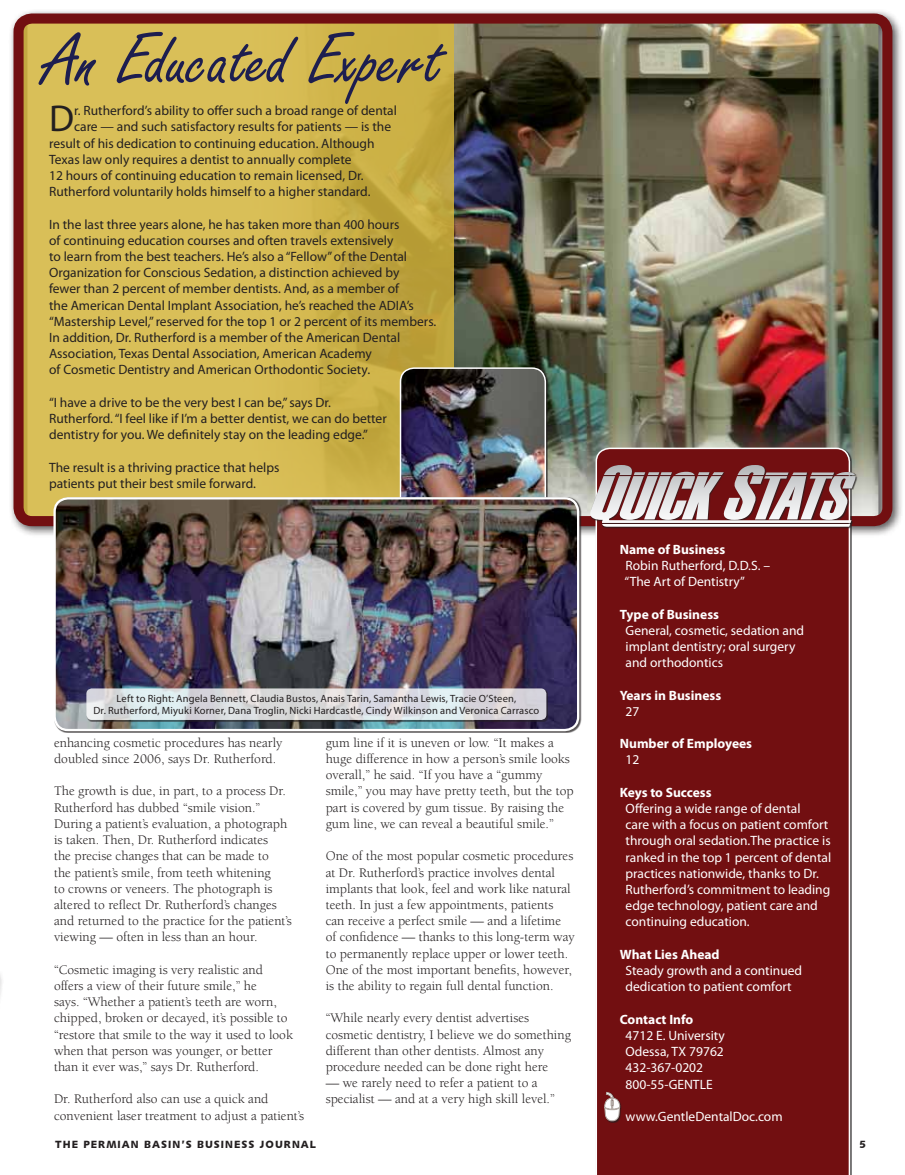
<style>
.page{position:relative;width:905px;height:1175px;background:#fff}
.page>*{position:absolute;margin:0;border:0;box-sizing:border-box;transform-origin:0 0}
.t1{font:77.4px "Freestyle Script";color:#1d1e50}
.t2{font:37.5px "Myriad Pro";color:#231f20}
.t3{font:13.5px/16.2px "Berkeley";color:#231f20}
.t4{font:13.5px/16.2px "Myriad Pro";color:#231f20}
.t5{font:13.5px/16.2px "Myriad Pro";color:#fff}
.t6{font:700 13.5px "Myriad Pro";color:#fff}
.t7{font:10.5px/12.6px "Myriad Pro";letter-spacing:.01em;color:#231f20;text-align:center}
.t8{font:10.5px "Humanist 531 BT Black A";letter-spacing:.1em;color:#231f20}
</style>
<div class="page">
<div style="left:8px;top:8px;width:895px;height:530px;background:#231f20;opacity:.75"></div>
<img style="left:454px;top:25px;width:424px;height:490px">
<svg style="left:25px;top:25px;width:429px;height:490px;background:#d2b850"></svg>
<div style="left:14px;top:14px;width:878px;height:512px;border:10px solid #720f11;border-radius:14px"></div>
<div style="left:595px;top:447px;width:255px;height:727px;background:#720f11"></div>
<div style="left:590px;top:465px;width:267px;height:63px;background:#231f20;opacity:.75"></div>
<svg style="left:588px;top:465px;width:267px;height:61px"></svg>
<div style="left:605px;top:1092px;width:16px;height:30px;background:#231f20;opacity:.75"></div>
<svg style="left:604px;top:1092px;width:16px;height:29px"></svg>
<img style="left:400px;top:368px;width:145px;height:129px">
<div style="left:400px;top:367px;width:146px;height:144px;border:2px solid #fff;border-radius:14px"></div>
<img style="left:55px;top:498px;width:523px;height:232px">
<div style="left:53px;top:497px;width:526px;height:234px;border:2px solid #fff;border-radius:14px"></div>
<div style="left:87px;top:689px;width:461px;height:32px;background:#231f20;opacity:.75"></div>
<svg style="left:86px;top:688px;width:460px;height:32px;background:#d8dade"></svg>
<h1 class="t1" style="left:44px;top:18px;width:401px">An Educated Expert</h1>
<h2 class="t2" style="left:49px;top:96px;width:26px">D</h2>
<p class="t4" style="left:74px;top:102px;width:324px">r. Rutherford’s ability to offer such a broad range of dental</p>
<p class="t4" style="left:74px;top:118px;width:318px">care — and such satisfactory results for patients — is the</p>
<p class="t4" style="left:49px;top:135px;width:327px">result of his dedication to continuing education. Although</p>
<p class="t4" style="left:49px;top:151px;width:304px">Texas law only requires a dentist to annually complete</p>
<p class="t4" style="left:49px;top:167px;width:316px">12 hours of continuing education to remain licensed, Dr.</p>
<p class="t4" style="left:49px;top:183px;width:323px">Rutherford voluntarily holds himself to a higher standard.</p>
<p class="t4" style="left:49px;top:216px;width:389px">In the last three years alone, he has taken more than 400 hours<br>of continuing education courses and often travels extensively<br>to learn from the best teachers. He’s also a “Fellow” of the Dental Organization for Conscious Sedation, a distinction achieved by<br>fewer than 2 percent of member dentists. And, as a member of<br>the American Dental Implant Association, he’s reached the ADIA’s “Mastership Level,” reserved for the top 1 or 2 percent of its members.<br>In addition, Dr. Rutherford is a member of the American Dental Association, Texas Dental Association, American Academy<br>of Cosmetic Dentistry and American Orthodontic Society.</p>
<p class="t4" style="left:49px;top:394px;width:339px">“I have a drive to be the very best I can be,” says Dr.<br>Rutherford. “I feel like if I’m a better dentist, we can do better dentistry for you. We definitely stay on the leading edge.”</p>
<p class="t4" style="left:49px;top:459px;width:232px">The result is a thriving practice that helps patients put their best smile forward.</p>
<p class="t7" style="left:93px;top:692px;width:447px">Left to Right: Angela Bennett, Claudia Bustos, Anais Tarin, Samantha Lewis, Tracie O’Steen,<br>Dr. Rutherford, Miyuki Korner, Dana Troglin, Nicki Hardcastle, Cindy Wilkinson and Veronica Carrasco</p>
<p class="t3" style="left:54px;top:734px;width:230px">enhancing cosmetic procedures has nearly doubled since 2006, says Dr. Rutherford.</p>
<p class="t3" style="left:54px;top:783px;width:239px">The growth is due, in part, to a process Dr.<br>Rutherford has dubbed “smile vision.” During a patient’s evaluation, a photograph is taken. Then, Dr. Rutherford indicates<br>the precise changes that can be made to<br>the patient’s smile, from teeth whitening<br>to crowns or veneers. The photograph is altered to reflect Dr. Rutherford’s changes and returned to the practice for the patient’s viewing — often in less than an hour.</p>
<p class="t3" style="left:54px;top:961px;width:240px">“Cosmetic imaging is very realistic and offers a view of their future smile,” he<br>says. “Whether a patient’s teeth are worn, chipped, broken or decayed, it’s possible to “restore that smile to the way it used to look when that person was younger, or better than it ever was,” says Dr. Rutherford.</p>
<p class="t3" style="left:54px;top:1091px;width:251px">Dr. Rutherford also can use a quick and convenient laser treatment to adjust a patient’s</p>
<p class="t3" style="left:325px;top:734px;width:250px">gum line if it is uneven or low. “It makes a huge difference in how a person’s smile looks overall,” he said. “If you have a “gummy smile,” you may have pretty teeth, but the top part is covered by gum tissue. By raising the gum line, we can reveal a beautiful smile.”</p>
<p class="t3" style="left:325px;top:848px;width:250px">One of the most popular cosmetic procedures at Dr. Rutherford’s practice involves dental implants that look, feel and work like natural teeth. In just a few appointments, patients can receive a perfect smile — and a lifetime of confidence — thanks to this long-term way to permanently replace upper or lower teeth.<br>One of the most important benefits, however, is the ability to regain full dental function.</p>
<p class="t3" style="left:325px;top:1010px;width:247px">“While nearly every dentist advertises cosmetic dentistry, I believe we do something different than other dentists. Almost any procedure needed can be done right here</p>
<p class="t3" style="left:325px;top:1075px;width:231px">— we rarely need to refer a patient to a specialist — and at a very high skill level.”</p>
<p class="t6" style="left:620px;top:540px;width:107px">Name of Business</p>
<p class="t5" style="left:624px;top:557px;width:147px">Robin Rutherford, D.D.S. – “The Art of Dentistry”</p>
<p class="t6" style="left:620px;top:605px;width:101px">Type of Business</p>
<p class="t5" style="left:625px;top:622px;width:180px">General, cosmetic, sedation and implant dentistry; oral surgery and orthodontics</p>
<p class="t6" style="left:620px;top:686px;width:103px">Years in Business</p>
<p class="t5" style="left:625px;top:703px;width:15px">27</p>
<p class="t6" style="left:620px;top:735px;width:134px">Number of Employees</p>
<p class="t5" style="left:625px;top:751px;width:15px">12</p>
<p class="t6" style="left:620px;top:783px;width:93px">Keys to Success</p>
<p class="t5" style="left:625px;top:800px;width:207px">Offering a wide range of dental<br>care with a focus on patient comfort through oral sedation.The practice is ranked in the top 1 percent of dental practices nationwide, thanks to Dr.<br>Rutherford’s commitment to leading edge technology, patient care and continuing education.</p>
<p class="t6" style="left:620px;top:945px;width:101px">What Lies Ahead</p>
<p class="t5" style="left:625px;top:962px;width:178px">Steady growth and a continued dedication to patient comfort</p>
<p class="t6" style="left:620px;top:1010px;width:75px">Contact Info</p>
<p class="t5" style="left:625px;top:1027px;width:101px">4712 E. University<br>Odessa, TX 79762<br>432-367-0202<br>800-55-GENTLE</p>
<p class="t5" style="left:625px;top:1108px;width:159px">www.GentleDentalDoc.com</p>
<p class="t8" style="left:55px;top:1138px;width:262px">THE PERMIAN BASIN’S BUSINESS JOURNAL</p>
<p class="t8" style="left:859px;top:1138px;width:8px">5</p>
</div>
